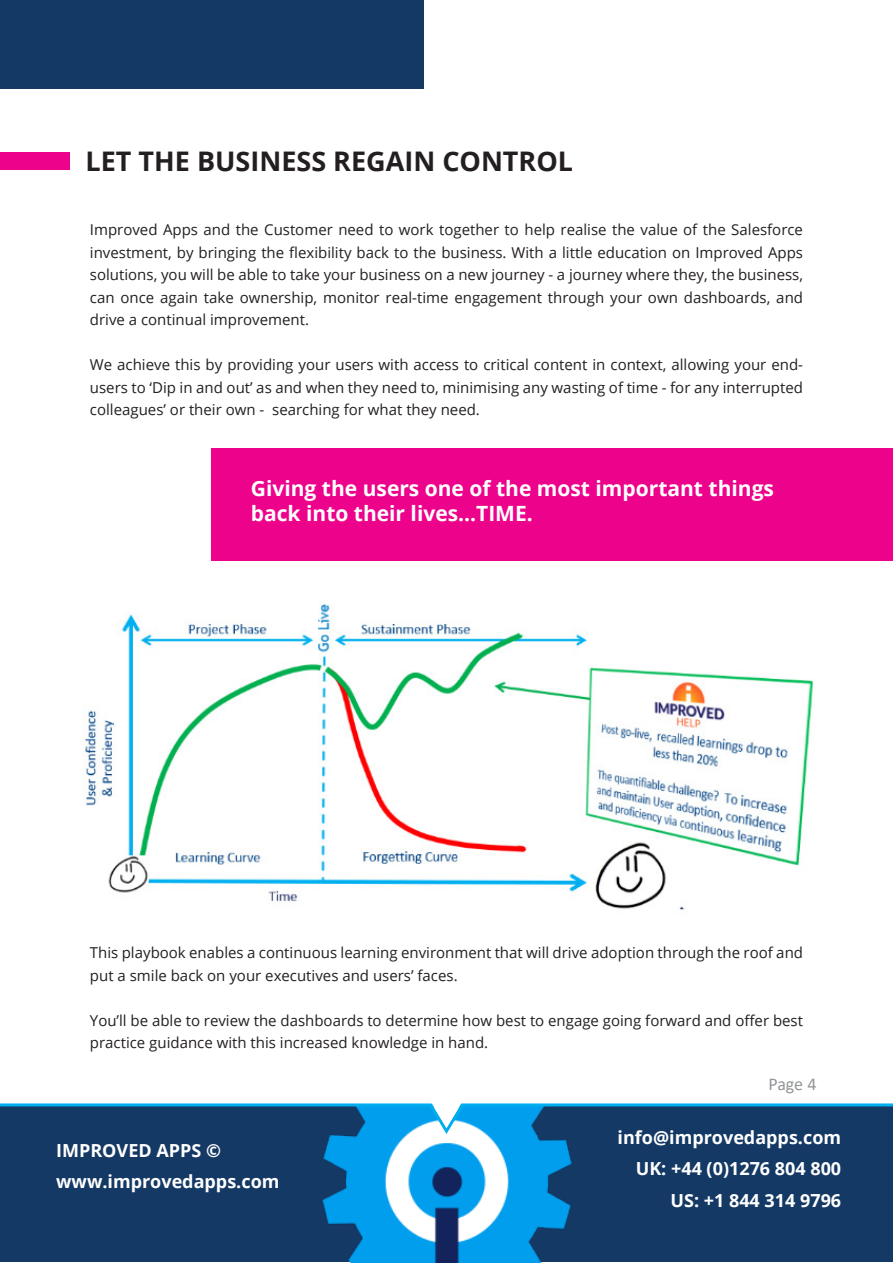
<style>
.page{position:relative;width:893px;height:1263px;background:#fff}
.page>*{position:absolute;margin:0;border:0;box-sizing:border-box;transform-origin:0 0}
.t1{font:700 27px "Open Sans";color:#231f20}
.t2{font:700 21px/25.2px "Open Sans";color:#fff}
.t3{font:700 18px "Open Sans";color:#fff}
.t4{font:18px "Calibri";color:#939598}
.t5{font:15px/22.5px "Open Sans";color:#231f20;text-align:justify}
</style>
<div class="page">
<div style="left:1px;top:1105px;width:892px;height:157px;background:#143965"></div>
<img style="left:316px;top:1106px;width:268px;height:156px">
<div style="left:0;top:0;width:424px;height:89px;background:#143965"></div>
<div style="left:0;top:153px;width:69px;height:17px;background:#ed028c"></div>
<hr style="left:0;top:1103px;width:893px;height:3px;background:#00aeef">
<svg style="left:427px;top:1103px;width:40px;height:34px"></svg>
<div style="left:212px;top:448px;width:681px;height:112px;background:#ed028c"></div>
<img style="left:84px;top:603px;width:730px;height:311px">
<p class="t1" style="left:86px;top:142px;width:489px">LET THE BUSINESS REGAIN CONTROL</p>
<p class="t5" style="left:90px;top:218px;width:715px">Improved Apps and the Customer need to work together to help realise the value of the Salesforce investment, by bringing the flexibility back to the business. With a little education on Improved Apps solutions, you will be able to take your business on a new journey - a journey where they, the business, can once again take ownership, monitor real-time engagement through your own dashboards, and drive a continual improvement.</p>
<p class="t5" style="left:90px;top:353px;width:715px">We achieve this by providing your users with access to critical content in context, allowing your end&shy;users to ‘Dip in and out’ as and when they need to, minimising any wasting of time - for any interrupted colleagues’ or their own - searching for what they need.</p>
<p class="t2" style="left:251px;top:475px;width:525px">Giving the users one of the most important things back into their lives...TIME.</p>
<p class="t5" style="left:90px;top:941px;width:715px">This playbook enables a continuous learning environment that will drive adoption through the roof and put a smile back on your executives and users’ faces.</p>
<p class="t5" style="left:90px;top:1008px;width:715px">You’ll be able to review the dashboards to determine how best to engage going forward and offer best practice guidance with this increased knowledge in hand.</p>
<p class="t3" style="left:56px;top:1137px;width:166px">IMPROVED APPS ©</p>
<p class="t3" style="left:56px;top:1169px;width:225px">www.improvedapps.com</p>
<p class="t4" style="left:768px;top:1071px;width:50px">Page 4</p>
<p class="t3" style="left:618px;top:1124px;width:225px">info@improvedapps.com</p>
<p class="t3" style="left:636px;top:1156px;width:207px">UK: +44 (0)1276 804 800</p>
<p class="t3" style="left:670px;top:1187px;width:172px">US: +1 844 314 9796</p>
</div>
